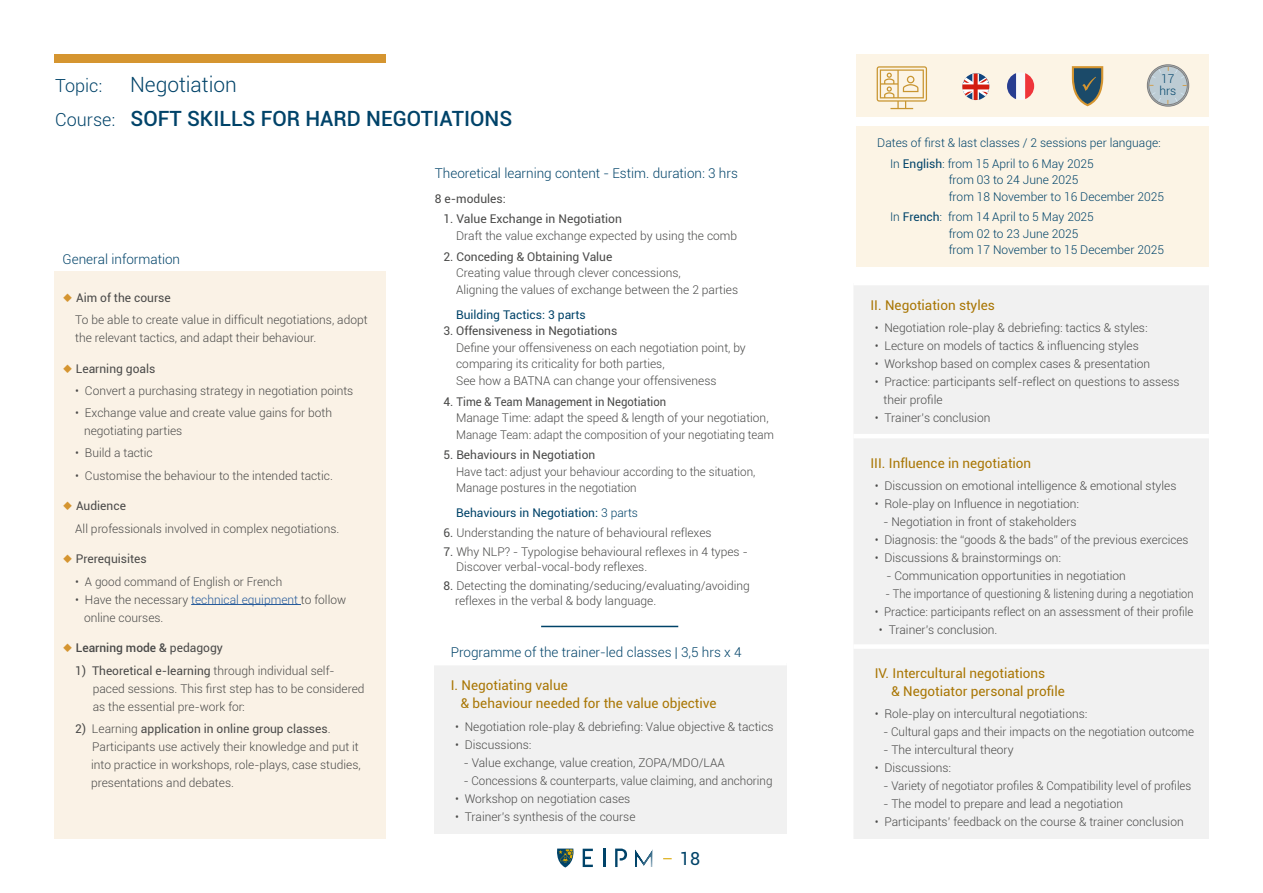
<style>
.page{position:relative;width:1263px;height:893px;background:#fff}
.page>*{position:absolute;margin:0;border:0;box-sizing:border-box;transform-origin:0 0}
.t1{font:500 21px/33.8px "Roboto";color:#004369}
.t2{font:300 18px "Roboto";color:#004369}
.t3{font:18px "Roboto";color:#004369}
.t4{font:13.5px/18px "Roboto";color:#a97604}
.t5{font:300 13.5px "Roboto";color:#004369}
.t6{font:300 12px/18px "Roboto";color:#4a4a49}
.t7{font:300 12px/16.5px "Roboto";color:#004369}
.t8{font:12px "Roboto";color:#4a4a49}
.t9{font:300 12px "Roboto";color:#4a4a49;scale:.96 1}
.t10{font:300 12px "Roboto";color:#4a4a49;scale:.92 1}
.t11{font:12px "Roboto";color:#004369}
.t12{font:500 12px "Roboto";color:#4a4a49}
.s1{font-weight:300}
.s2{font-weight:300;font-size:18px}
.s3{color:#d59530}
.s4{font-weight:400}
.s5{color:#265b9b}
</style>
<div class="page">
<svg style="left:603px;top:849px;width:2px;height:18px"></svg>
<svg style="left:583px;top:849px;width:10px;height:18px"></svg>
<svg style="left:615px;top:849px;width:12px;height:18px"></svg>
<svg style="left:635px;top:849px;width:18px;height:18px"></svg>
<svg style="left:557px;top:849px;width:17px;height:18px"></svg>
<div style="left:54px;top:271px;width:332px;height:568px;background:#faf2e6"></div>
<hr style="left:191px;top:604px;width:110px;height:1px;background:#265b9b">
<div style="left:854px;top:286px;width:355px;height:553px;background:#f1f1f1"></div>
<hr style="left:853px;top:434px;width:356px;height:4px;background:#fff">
<div style="left:853px;top:644px;width:356px;height:5px;background:#fff"></div>
<div style="left:856px;top:126px;width:353px;height:141px;background:#fcf4e5"></div>
<div style="left:54px;top:54px;width:332px;height:9px;background:#d59530"></div>
<div style="left:434px;top:663px;width:353px;height:170px;background:#f1f1f1"></div>
<hr style="left:434px;top:661px;width:353px;height:4px;background:#fff">
<hr style="left:541px;top:626px;width:137px;height:1px;background:#004369">
<div style="left:856px;top:54px;width:353px;height:62px;background:#fcf4e5"></div>
<svg style="left:877px;top:66px;width:50px;height:43px"></svg>
<svg style="left:1146px;top:64px;width:44px;height:43px"></svg>
<svg style="left:962px;top:73px;width:27px;height:27px"></svg>
<svg style="left:1007px;top:72px;width:27px;height:28px"></svg>
<svg style="left:1072px;top:66px;width:31px;height:40px"></svg>
<h1 class="t1" style="left:55px;top:70px;width:459px;text-indent:75px"><span class="s1">Negotiation<br></span><span class="s2">Course:</span> SOFT SKILLS FOR HARD NEGOTIATIONS</h1>
<h2 class="t2" style="left:55px;top:78px;width:49px">Topic:</h2>
<p class="t5" style="left:63px;top:254px;width:119px">General information</p>
<p class="t6" style="left:75px;top:287px;width:294px;line-height:22.2px;text-indent:-13px"><span class="s3">◆</span> <span class="s4">Aim of the course<br></span>To be able to create value in difficult negotiations, adopt</p>
<p class="t6" style="left:75px;top:329px;width:243px">the relevant tactics, and adapt their behaviour.</p>
<p class="t8" style="left:63px;top:363px;width:94px"><span class="s3">◆</span> Learning goals</p>
<p class="t6" style="left:75px;top:382px;width:280px">• Convert a purchasing strategy in negotiation points</p>
<p class="t6" style="left:84px;top:405px;width:250px;text-indent:-9px">• Exchange value and create value gains for both negotiating parties</p>
<p class="t6" style="left:75px;top:445px;width:79px">• Build a tactic</p>
<p class="t6" style="left:75px;top:467px;width:259px">• Customise the behaviour to the intended tactic.</p>
<p class="t6" style="left:75px;top:496px;width:266px;line-height:22.2px;text-indent:-13px"><span class="s3">◆</span> <span class="s4">Audience<br></span>All professionals involved in complex negotiations.</p>
<p class="t8" style="left:63px;top:554px;width:86px"><span class="s3">◆</span> Prerequisites</p>
<p class="t6" style="left:75px;top:573px;width:208px">• A good command of English or French</p>
<p class="t6" style="left:84px;top:591px;width:264px;text-indent:-9px">• Have the necessary <span class="s5">technical equipment</span> to follow online courses.</p>
<p class="t12" style="left:63px;top:643px;width:162px"><span class="s3">◆</span> Learning mode &amp; <span class="s4">pedagogy</span></p>
<p class="t6" style="left:93px;top:662px;width:273px;text-indent:-17px"><span class="s4">1) Theoretical e-learning</span> through individual self&shy;paced sessions. This first step has to be considered as the essential pre-work for:</p>
<p class="t6" style="left:91px;top:720px;width:271px;text-indent:-16px"><span class="s4">2)</span> Learning <span class="s4">application in online group classes</span>.<br>Participants use actively their knowledge and put it into practice in workshops, role-plays, case studies, presentations and debates.</p>
<p class="t5" style="left:435px;top:167px;width:305px">Theoretical learning content - Estim. duration: 3 hrs</p>
<p class="t8" style="left:435px;top:193px;width:72px">8 e-modules:</p>
<p class="t8" style="left:443px;top:214px;width:180px">1. Value Exchange in Negotiation</p>
<p class="t6" style="left:456px;top:228px;width:283px">Draft the value exchange expected by using the comb</p>
<p class="t8" style="left:443px;top:251px;width:170px">2. Conceding &amp; Obtaining Value</p>
<p class="t6" style="left:456px;top:266px;width:283px;line-height:16.5px">Creating value through clever concessions,<br>Aligning the values of exchange between the 2 parties</p>
<p class="t11" style="left:456px;top:309px;width:131px">Building Tactics: 3 parts</p>
<p class="t8" style="left:443px;top:326px;width:175px">3. Offensiveness in Negotiations</p>
<p class="t6" style="left:456px;top:339px;width:291px;line-height:16.5px">Define your offensiveness on each negotiation point, by comparing its criticality for both parties,<br>See how a BATNA can change your offensiveness</p>
<p class="t8" style="left:443px;top:396px;width:224px">4. Time &amp; Team Management in Negotiation</p>
<p class="t6" style="left:456px;top:410px;width:319px;line-height:16.5px">Manage Time: adapt the speed &amp; length of your negotiation,<br>Manage Team: adapt the composition of your negotiating team</p>
<p class="t8" style="left:443px;top:450px;width:153px">5. Behaviours in Negotiation</p>
<p class="t6" style="left:456px;top:464px;width:301px;line-height:16.5px">Have tact: adjust your behaviour according to the situation,<br>Manage postures in the negotiation</p>
<p class="t11" style="left:456px;top:508px;width:183px">Behaviours in Negotiation: <span class="s1">3 parts</span></p>
<p class="t6" style="left:443px;top:524px;width:270px"><span class="s4">6.</span> Understanding the nature of behavioural reflexes</p>
<p class="t6" style="left:456px;top:544px;width:293px;line-height:15px;text-indent:-13px"><span class="s4">7.</span> Why NLP? - Typologise behavioural reflexes in 4 types -<br>Discover verbal-vocal-body reflexes.</p>
<p class="t6" style="left:455px;top:579px;width:296px;line-height:15px;text-indent:-12px"><span class="s4">8.</span> Detecting the dominating/seducing/evaluating/avoiding reflexes in the verbal &amp; body language.</p>
<p class="t5" style="left:451px;top:643px;width:292px">Programme of the trainer-led classes | 3,5 hrs x 4</p>
<p class="t4" style="left:461px;top:677px;width:257px;text-indent:-10px">I. Negotiating value<br>&amp; behaviour needed for the value objective</p>
<p class="t6" style="left:455px;top:717px;width:320px">• Negotiation role-play &amp; debriefing: Value objective &amp; tactics</p>
<p class="t6" style="left:455px;top:736px;width:78px">• Discussions:</p>
<p class="t6" style="left:464px;top:753px;width:263px">- Value exchange, value creation, ZOPA/MDO/LAA</p>
<p class="t6" style="left:464px;top:772px;width:310px">- Concessions &amp; counterparts, value claiming, and anchoring</p>
<p class="t6" style="left:455px;top:790px;width:177px">• Workshop on negotiation cases</p>
<p class="t6" style="left:455px;top:808px;width:182px">• Trainer’s synthesis of the course</p>
<h2 class="t3" style="left:680px;top:851px;width:22px">18</h2>
<p class="t7" style="left:1159px;top:74px;width:18px;line-height:12px">17 hrs</p>
<p class="t7" style="left:890px;top:132px;width:272px;line-height:20.7px;text-indent:-13px">Dates of first &amp; last classes / 2 sessions per language:<br>In <span class="s4">English</span>: from 15 April to 6 May 2025</p>
<p class="t7" style="left:949px;top:171px;width:217px">from 03 to 24 June 2025<br>from 18 November to 16 December 2025</p>
<p class="t7" style="left:949px;top:210px;width:217px;text-indent:-59px">In <span class="s4">French</span>: from 14 April to 5 May 2025<br>from 02 to 23 June 2025<br>from 17 November to 15 December 2025</p>
<p class="t4" style="left:870px;top:297px;width:126px">II. Negotiation styles</p>
<p class="t6" style="left:875px;top:319px;width:274px">• Negotiation role-play &amp; debriefing: tactics &amp; styles:</p>
<p class="t6" style="left:875px;top:338px;width:266px">• Lecture on models of tactics &amp; influencing styles</p>
<p class="t6" style="left:875px;top:356px;width:277px">• Workshop based on complex cases &amp; presentation</p>
<p class="t6" style="left:883px;top:373px;width:298px;text-indent:-9px">• Practice: participants self-reflect on questions to assess their profile</p>
<p class="t6" style="left:875px;top:410px;width:117px">• Trainer’s conclusion</p>
<p class="t4" style="left:870px;top:455px;width:162px">III. Influence in negotiation</p>
<p class="t6" style="left:875px;top:477px;width:303px">• Discussion on emotional intelligence &amp; emotional styles</p>
<p class="t6" style="left:875px;top:495px;width:206px">• Role-play on Influence in negotiation:</p>
<p class="t6" style="left:883px;top:513px;width:195px">- Negotiation in front of stakeholders</p>
<p class="t6" style="left:875px;top:531px;width:315px">• Diagnosis: the “goods &amp; the bads” of the previous exercices</p>
<p class="t6" style="left:875px;top:549px;width:188px">• Discussions &amp; brainstormings on:</p>
<p class="t6" style="left:886px;top:567px;width:241px">- Communication opportunities in negotiation</p>
<p class="t10" style="left:885px;top:589px;width:336px">- The importance of questioning &amp; listening during a negotiation</p>
<p class="t9" style="left:875px;top:603px;width:333px">• Practice: participants reflect on an assessment of their profile</p>
<p class="t6" style="left:879px;top:621px;width:120px">• Trainer’s conclusion.</p>
<p class="t4" style="left:891px;top:665px;width:175px;text-indent:-17px">IV. Intercultural negotiations<br>&amp; Negotiator personal profile</p>
<p class="t6" style="left:875px;top:706px;width:214px">• Role-play on intercultural negotiations:</p>
<p class="t6" style="left:883px;top:724px;width:312px">- Cultural gaps and their impacts on the negotiation outcome</p>
<p class="t6" style="left:883px;top:742px;width:132px">- The intercultural theory</p>
<p class="t6" style="left:875px;top:760px;width:78px">• Discussions:</p>
<p class="t6" style="left:883px;top:778px;width:309px">- Variety of negotiator profiles &amp; Compatibility level of profiles</p>
<p class="t6" style="left:883px;top:796px;width:241px">- The model to prepare and lead a negotiation</p>
<p class="t6" style="left:875px;top:812px;width:310px">• Participants’ feedback on the course &amp; trainer conclusion</p>
</div>
